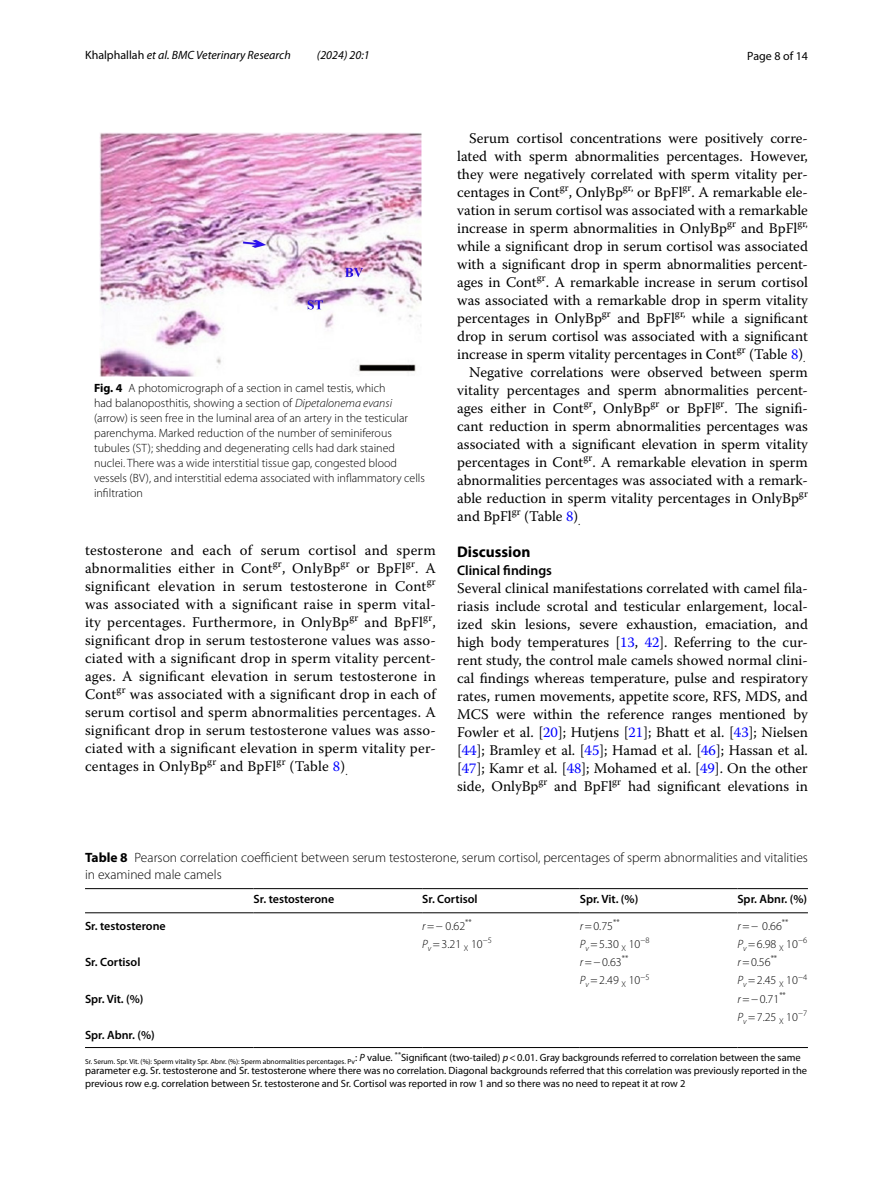
<style>
.page{position:relative;width:893px;height:1187px;background:#fff}
.page>*{position:absolute;margin:0;border:0;box-sizing:border-box;transform-origin:0 0}
.t1{font:700 15.45px "Myriad Pro";color:#000}
.t2{font:14.7px/18px "Warnock Pro";color:#000;text-align:justify}
.t3{font:600 13.8px "Myriad Pro";color:#000}
.t4{font:300 13.5px/16.5px "Myriad Pro";color:#000}
.t5{font:300 12px/15px "Myriad Pro";color:#000}
.t6{font:600 12px "Myriad Pro";color:#000}
.t7{font:italic 12px "Myriad Pro";color:#000}
.t8{font:12px "Myriad Pro";color:#000}
.t9{font:10.5px/12.8px "Myriad Pro";color:#000}
.s1{font-style:normal}
.s2{font-weight:700}
.s3{font-style:italic}
.s4{color:#00f}
</style>
<div class="page">
<img style="left:100px;top:133px;width:321px;height:243px">
<hr style="left:85px;top:888px;width:169px;height:1px;background:#000">
<hr style="left:85px;top:912px;width:169px;height:1px;background:#000">
<hr style="left:254px;top:888px;width:168px;height:1px;background:#000">
<hr style="left:254px;top:912px;width:168px;height:1px;background:#000">
<hr style="left:422px;top:888px;width:158px;height:1px;background:#000">
<hr style="left:422px;top:912px;width:158px;height:1px;background:#000">
<hr style="left:580px;top:888px;width:157px;height:1px;background:#000">
<hr style="left:580px;top:912px;width:157px;height:1px;background:#000">
<hr style="left:737px;top:888px;width:71px;height:1px;background:#000">
<hr style="left:737px;top:912px;width:71px;height:1px;background:#000">
<hr style="left:85px;top:1047px;width:169px;height:1px;background:#000">
<hr style="left:254px;top:1047px;width:168px;height:1px;background:#000">
<hr style="left:422px;top:1047px;width:158px;height:1px;background:#000">
<hr style="left:580px;top:1047px;width:157px;height:1px;background:#000">
<hr style="left:737px;top:1047px;width:71px;height:1px;background:#000">
<p class="t7" style="left:85px;top:48px;width:207px"><span class="s1">Khalphallah</span> et al. BMC Veterinary Research</p>
<p class="t7" style="left:317px;top:48px;width:54px">(2024) 20:1</p>
<p class="t8" style="left:747px;top:48px;width:62px">Page 8 of 14</p>
<p class="t5" style="left:94px;top:380px;width:332px"><span class="s2">Fig. 4</span> A photomicrograph of a section in camel testis, which<br>had balanoposthitis, showing a section of <span class="s3">Dipetalonema evansi </span>(arrow) is seen free in the luminal area of an artery in the testicular parenchyma. Marked reduction of the number of seminiferous tubules (ST); shedding and degenerating cells had dark stained nuclei. There was a wide interstitial tissue gap, congested blood vessels (BV), and interstitial edema associated with inflammatory cells infiltration</p>
<p class="t2" style="left:85px;top:541px;width:352px">testosterone and each of serum cortisol and sperm abnormalities either in Cont<sup>gr</sup>, OnlyBp<sup>gr</sup> or BpFl<sup>gr</sup>. A significant elevation in serum testosterone in Cont<sup>gr </sup>was associated with a significant raise in sperm vital&shy;ity percentages. Furthermore, in OnlyBp<sup>gr</sup> and BpFl<sup>gr</sup>, significant drop in serum testosterone values was asso&shy;ciated with a significant drop in sperm vitality percent&shy;ages. A significant elevation in serum testosterone in Cont<sup>gr</sup> was associated with a significant drop in each of serum cortisol and sperm abnormalities percentages. A significant drop in serum testosterone values was asso&shy;ciated with a significant elevation in sperm vitality per&shy;centages in OnlyBp<sup>gr</sup> and BpFl<sup>gr</sup> (Table <span class="s4">8</span>)<sub>.</sub></p>
<p class="t2" style="left:469px;top:128px;width:340px">Serum cortisol concentrations were positively corre-</p>
<p class="t2" style="left:457px;top:146px;width:352px">lated with sperm abnormalities percentages. However,</p>
<p class="t2" style="left:457px;top:164px;width:352px">they were negatively correlated with sperm vitality per-</p>
<p class="t2" style="left:457px;top:182px;width:352px">centages in Cont<sup>gr</sup>, OnlyBp<sup>gr,</sup> or BpFl<sup>gr</sup>. A remarkable ele-</p>
<p class="t2" style="left:457px;top:200px;width:352px">vation in serum cortisol was associated with a remarkable</p>
<p class="t2" style="left:457px;top:218px;width:352px">increase in sperm abnormalities in OnlyBp<sup>gr</sup> and BpFl<sup>gr,</sup></p>
<p class="t2" style="left:457px;top:236px;width:352px">while a significant drop in serum cortisol was associated</p>
<p class="t2" style="left:457px;top:254px;width:352px">with a significant drop in sperm abnormalities percent-</p>
<p class="t2" style="left:457px;top:272px;width:352px">ages in Cont<sup>gr</sup>. A remarkable increase in serum cortisol</p>
<p class="t2" style="left:457px;top:290px;width:352px">was associated with a remarkable drop in sperm vitality</p>
<p class="t2" style="left:457px;top:308px;width:352px">percentages in OnlyBp<sup>gr</sup> and BpFl<sup>gr,</sup> while a significant</p>
<p class="t2" style="left:457px;top:326px;width:352px">drop in serum cortisol was associated with a significant</p>
<p class="t2" style="left:457px;top:344px;width:350px">increase in sperm vitality percentages in Cont<sup>gr</sup> (Table <span class="s4">8</span>)<sub>.</sub></p>
<p class="t2" style="left:469px;top:362px;width:340px">Negative correlations were observed between sperm</p>
<p class="t2" style="left:457px;top:380px;width:352px">vitality percentages and sperm abnormalities percent-</p>
<p class="t2" style="left:457px;top:398px;width:352px">ages either in Cont<sup>gr</sup>, OnlyBp<sup>gr</sup> or BpFl<sup>gr</sup>. The signifi-</p>
<p class="t2" style="left:457px;top:416px;width:352px">cant reduction in sperm abnormalities percentages was</p>
<p class="t2" style="left:457px;top:434px;width:352px">associated with a significant elevation in sperm vitality</p>
<p class="t2" style="left:457px;top:452px;width:352px">percentages in Cont<sup>gr</sup>. A remarkable elevation in sperm</p>
<p class="t2" style="left:457px;top:470px;width:352px">abnormalities percentages was associated with a remark-</p>
<p class="t2" style="left:457px;top:488px;width:352px">able reduction in sperm vitality percentages in OnlyBp<sup>gr</sup></p>
<p class="t2" style="left:457px;top:506px;width:125px">and BpFl<sup>gr</sup> (Table <span class="s4">8</span>)<sub>.</sub></p>
<p class="t1" style="left:457px;top:541px;width:75px">Discussion</p>
<p class="t3" style="left:457px;top:561px;width:96px">Clinical findings</p>
<p class="t2" style="left:457px;top:578px;width:352px">Several clinical manifestations correlated with camel fila&shy;riasis include scrotal and testicular enlargement, local&shy;ized skin lesions, severe exhaustion, emaciation, and high body temperatures [<span class="s4">13</span>, <span class="s4">42</span>]. Referring to the cur&shy;rent study, the control male camels showed normal clini&shy;cal findings whereas temperature, pulse and respiratory rates, rumen movements, appetite score, RFS, MDS, and MCS were within the reference ranges mentioned by Fowler et al. [<span class="s4">20</span>]; Hutjens [<span class="s4">21</span>]; Bhatt et al. [<span class="s4">43</span>]; Nielsen [<span class="s4">44</span>]; Bramley et al. [<span class="s4">45</span>]; Hamad et al. [<span class="s4">46</span>]; Hassan et al. [<span class="s4">47</span>]; Kamr et al. [<span class="s4">48</span>]; Mohamed et al. [<span class="s4">49</span>]. On the other side, OnlyBp<sup>gr</sup> and BpFl<sup>gr</sup> had significant elevations in</p>
<p class="t4" style="left:85px;top:849px;width:724px"><span class="s2">Table 8</span> Pearson correlation coefficient between serum testosterone, serum cortisol, percentages of sperm abnormalities and vitalities in examined male camels</p>
<p class="t6" style="left:254px;top:891px;width:82px">Sr. testosterone</p>
<p class="t6" style="left:422px;top:891px;width:57px">Sr. Cortisol</p>
<p class="t6" style="left:580px;top:891px;width:60px">Spr. Vit. (%)</p>
<p class="t6" style="left:737px;top:891px;width:71px">Spr. Abnr. (%)</p>
<p class="t6" style="left:85px;top:918px;width:82px">Sr. testosterone</p>
<p class="t5" style="left:422px;top:918px;width:51px"><span class="s3">r</span>=− 0.62<sup>**</sup></p>
<p class="t5" style="left:580px;top:918px;width:41px"><span class="s3">r</span>=0.75<sup>**</sup></p>
<p class="t5" style="left:737px;top:918px;width:53px"><span class="s3">r</span>=− 0.66<sup>**</sup></p>
<p class="t5" style="left:422px;top:936px;width:71px"><span class="s3">P</span><sub>v</sub> =3.21 <sub>X</sub> 10<sup>−5</sup></p>
<p class="t5" style="left:580px;top:936px;width:71px"><span class="s3">P</span><sub>v</sub> =5.30 <sub>X</sub> 10<sup>−8</sup></p>
<p class="t5" style="left:737px;top:936px;width:71px"><span class="s3">P</span><sub>v</sub> =6.98 <sub>X</sub> 10<sup>−6</sup></p>
<p class="t6" style="left:85px;top:954px;width:57px">Sr. Cortisol</p>
<p class="t5" style="left:580px;top:954px;width:50px"><span class="s3">r</span>=−0.63<sup>**</sup></p>
<p class="t5" style="left:737px;top:954px;width:41px"><span class="s3">r</span>=0.56<sup>**</sup></p>
<p class="t5" style="left:580px;top:973px;width:71px"><span class="s3">P</span><sub>v</sub> =2.49 <sub>X</sub> 10<sup>−5</sup></p>
<p class="t5" style="left:737px;top:973px;width:71px"><span class="s3">P</span><sub>v</sub> =2.45 <sub>X</sub> 10<sup>−4</sup></p>
<p class="t6" style="left:85px;top:990px;width:60px">Spr. Vit. (%)</p>
<p class="t5" style="left:737px;top:989px;width:71px;line-height:18.1px"><span class="s3">r</span>=−0.71<sup>**<br></sup><span class="s3">P</span><sub>v</sub> =7.25 <sub>X</sub> 10<sup>−7</sup></p>
<p class="t6" style="left:85px;top:1027px;width:71px">Spr. Abnr. (%)</p>
<p class="t9" style="left:85px;top:1050px;width:724px"><sub>Sr.</sub> <sub>Serum.</sub> <sub>Spr.</sub> <sub>Vit.</sub> <sub>(%):</sub> <sub>Sperm</sub> <sub>vitality</sub> <sub>Spr.</sub> <sub>Abnr.</sub> <sub>(%):</sub> <sub>Sperm</sub> <sub>abnormalities</sub> <sub>percentages.</sub> <sub>Pv</sub>: <span class="s3">P</span> value. <sup>**</sup>Significant (two-tailed) <span class="s3">p</span>&lt;0.01. Gray backgrounds referred to correlation between the same parameter e.g. Sr. testosterone and Sr. testosterone where there was no correlation. Diagonal backgrounds referred that this correlation was previously reported in the previous row e.g. correlation between Sr. testosterone and Sr. Cortisol was reported in row 1 and so there was no need to repeat it at row 2</p>
</div>
